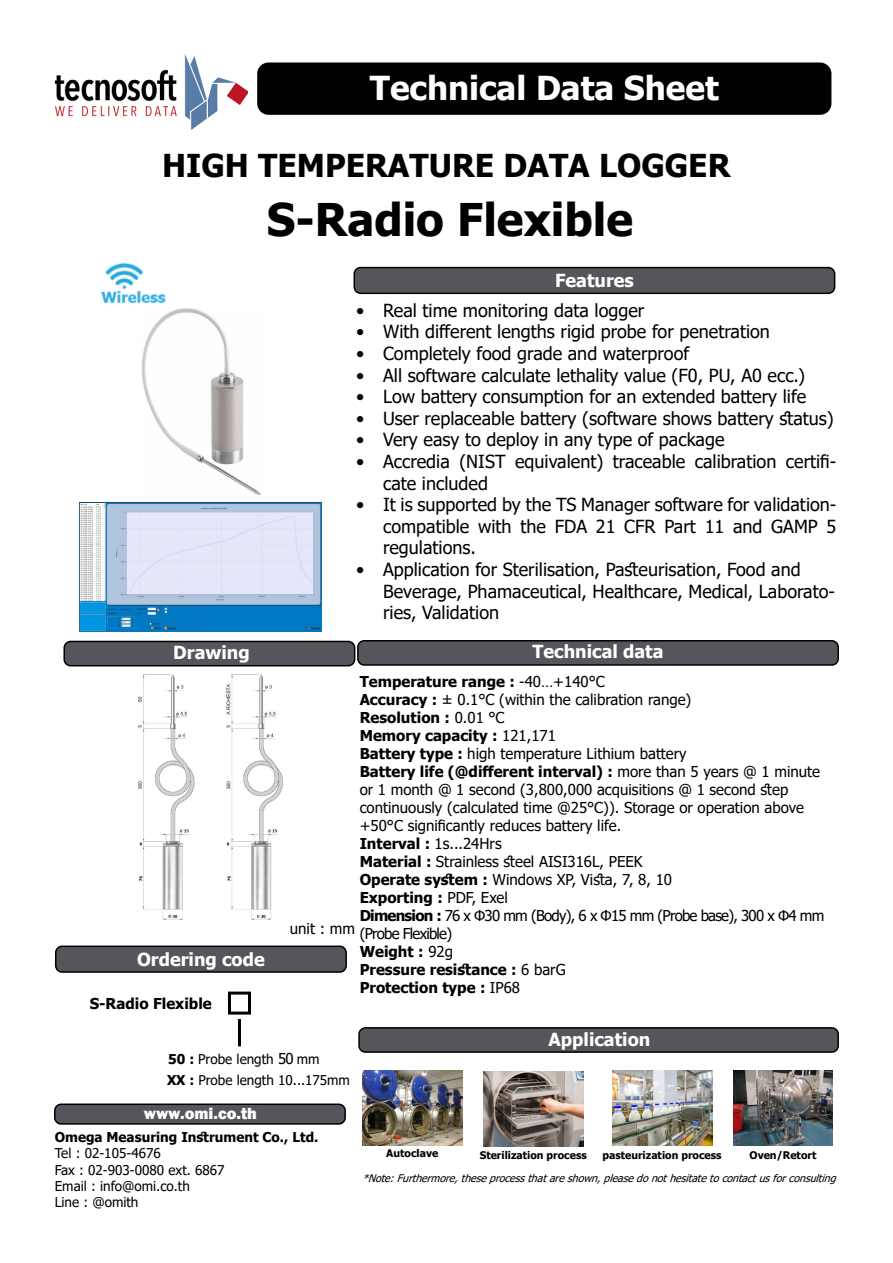
<style>
.page{position:relative;width:893px;height:1263px;background:#fff}
.page>*{position:absolute;margin:0;border:0;box-sizing:border-box;transform-origin:0 0}
.t1{font:700 45px "Tahoma";color:#000}
.t2{font:700 33px "Tahoma";color:#fff}
.t3{font:700 31.5px "Tahoma";color:#000}
.t4{font:18px/21.6px "Tahoma";color:#000}
.t5{font:700 18px "Tahoma";color:#fff}
.t6{font:800 16.5px "Franklin Gothic";color:#fff}
.t7{font:15px/18px "Tahoma";color:#000}
.t8{font:700 15px/18px "Tahoma";color:#000}
.t9{font:15px/18px "Tahoma";letter-spacing:-.05em;color:#000}
.t10{font:13.5px "Tahoma";color:#000}
.t11{font:700 13.5px "Tahoma";color:#000}
.t12{font:italic 10.5px "Tahoma";color:#000}
.t13{font:700 10.5px "Tahoma";color:#000}
.s1{font-weight:400}
.s2{font-weight:700}
.s3{font-size:15px}
</style>
<div class="page">
<div style="left:257px;top:63px;width:574px;height:52px;background:#000;border-radius:11px"></div>
<div style="left:358px;top:641px;width:480px;height:24px;background:#55555b;border-radius:6px"></div>
<div style="left:357px;top:640px;width:482px;height:26px;border:2px solid #000;border-radius:6px"></div>
<div style="left:354px;top:268px;width:481px;height:25px;background:#55555b;border-radius:6px"></div>
<div style="left:353px;top:267px;width:482px;height:27px;border:2px solid #000;border-radius:6px"></div>
<img style="left:56px;top:54px;width:192px;height:75px">
<div style="left:64px;top:641px;width:291px;height:25px;background:#55555b;border-radius:6px"></div>
<div style="left:63px;top:641px;width:292px;height:25px;border:2px solid #000;border-radius:6px"></div>
<div style="left:56px;top:946px;width:290px;height:26px;background:#55555b;border-radius:6px"></div>
<div style="left:55px;top:945px;width:292px;height:28px;border:2px solid #000;border-radius:6px"></div>
<div style="left:228px;top:991px;width:23px;height:23px;border:3px solid #000"></div>
<hr style="left:238px;top:1019px;width:3px;height:27px;background:#000">
<img style="left:141px;top:308px;width:120px;height:186px">
<img style="left:138px;top:674px;width:145px;height:246px">
<img style="left:101px;top:262px;width:65px;height:42px">
<div style="left:55px;top:1104px;width:290px;height:20px;background:#55555b;border-radius:6px"></div>
<div style="left:54px;top:1103px;width:292px;height:22px;border:2px solid #000;border-radius:6px"></div>
<img style="left:79px;top:503px;width:242px;height:128px">
<img style="left:362px;top:1071px;width:100px;height:75px">
<div style="left:359px;top:1028px;width:479px;height:24px;background:#55555b;border-radius:6px"></div>
<div style="left:358px;top:1027px;width:481px;height:26px;border:2px solid #000;border-radius:6px"></div>
<img style="left:483px;top:1071px;width:100px;height:75px">
<img style="left:612px;top:1070px;width:100px;height:75px">
<img style="left:733px;top:1070px;width:100px;height:75px">
<p class="t2" style="left:370px;top:65px;width:351px">Technical Data Sheet</p>
<p class="t3" style="left:162px;top:143px;width:570px">HIGH TEMPERATURE DATA LOGGER</p>
<p class="t1" style="left:267px;top:188px;width:368px">S-Radio Flexible</p>
<p class="t5" style="left:555px;top:267px;width:80px">Features</p>
<p class="t5" style="left:173px;top:640px;width:78px">Drawing</p>
<p class="t5" style="left:137px;top:947px;width:129px">Ordering code</p>
<p class="t8" style="left:90px;top:995px;width:124px">S-Radio Flexible</p>
<p class="t4" style="left:356px;top:300px;width:290px">• Real time monitoring data logger</p>
<p class="t4" style="left:356px;top:322px;width:415px">• With different lengths rigid probe for penetration</p>
<p class="t4" style="left:356px;top:344px;width:335px">• Completely food grade and waterproof</p>
<p class="t4" style="left:356px;top:365px;width:450px">• All software calculate lethality value (F0, PU, A0 ecc.)</p>
<p class="t4" style="left:356px;top:387px;width:452px">• Low battery consumption for an extended battery life</p>
<p class="t4" style="left:356px;top:408px;width:479px">• User replaceable battery (software shows battery status)</p>
<p class="t4" style="left:356px;top:430px;width:370px">• Very easy to deploy in any type of package</p>
<p class="t4" style="left:383px;top:452px;width:455px;text-indent:-27px">• Accredia (NIST equivalent) traceable calibration certifi&shy;cate included</p>
<p class="t4" style="left:383px;top:495px;width:455px;text-align:justify;text-indent:-27px">• It is supported by the TS Manager software for validation&shy;compatible with the FDA 21 CFR Part 11 and GAMP 5 regulations.</p>
<p class="t4" style="left:383px;top:560px;width:453px;text-indent:-27px">• Application for Sterilisation, Pasteurisation, Food and<br>Beverage, Phamaceutical, Healthcare, Medical, Laborato&shy;ries, Validation</p>
<p class="t5" style="left:532px;top:639px;width:133px">Technical data</p>
<p class="t8" style="left:360px;top:674px;width:247px">Temperature range : <span class="s1">-40…+140°C</span></p>
<p class="t7" style="left:360px;top:692px;width:333px"><span class="s2">Accuracy :</span> ± 0.1°C (within the calibration range)</p>
<p class="t8" style="left:360px;top:710px;width:146px">Resolution : <span class="s1">0.01 °C</span></p>
<p class="t8" style="left:360px;top:728px;width:198px">Memory capacity : <span class="s1">121,171</span></p>
<p class="t7" style="left:360px;top:746px;width:328px"><span class="s2">Battery type :</span> high temperature Lithium battery</p>
<p class="t7" style="left:360px;top:764px;width:462px"><span class="s2">Battery life (@different interval) :</span> more than 5 years @ 1 minute or 1 month @ 1 second (3,800,000 acquisitions @ 1 second step continuously (calculated time @25°C)). Storage or operation above +50°C significantly reduces battery life.</p>
<p class="t7" style="left:360px;top:836px;width:144px"><span class="s2">Interval :</span> 1s...24Hrs</p>
<p class="t7" style="left:360px;top:854px;width:285px"><span class="s2">Material :</span> Strainless steel AISI316L, PEEK</p>
<p class="t7" style="left:360px;top:872px;width:314px"><span class="s2">Operate system :</span> Windows XP, Vista, 7, 8, 10</p>
<p class="t8" style="left:360px;top:890px;width:150px">Exporting : <span class="s1">PDF, Exel</span></p>
<p class="t9" style="left:360px;top:908px;width:466px"><span class="s2">Dimension :</span> 76 x Φ30 mm (Body), 6 x Φ15 mm (Probe base), 300 x Φ4 mm (Probe Flexible)</p>
<p class="t8" style="left:360px;top:944px;width:208px">Weight : <span class="s1">92g<br></span>Pressure resistance : <span class="s1">6 barG</span></p>
<p class="t8" style="left:360px;top:980px;width:162px">Protection type : <span class="s1">IP68</span></p>
<p class="t7" style="left:290px;top:921px;width:67px">unit : mm</p>
<p class="t5" style="left:549px;top:1026px;width:103px">Application</p>
<p class="t10" style="left:168px;top:1050px;width:153px"><span class="s2">50 :</span> Probe length <span class="s3">50</span> mm</p>
<p class="t10" style="left:167px;top:1071px;width:184px"><span class="s2">XX :</span> Probe length 10...175mm</p>
<p class="t6" style="left:144px;top:1102px;width:115px">www.omi.co.th</p>
<p class="t11" style="left:55px;top:1128px;width:265px">Omega Measuring Instrument Co., Ltd.</p>
<p class="t10" style="left:55px;top:1144px;width:108px">Tel : 02-105-4676</p>
<p class="t10" style="left:55px;top:1160px;width:171px">Fax : 02-903-0080 ext. 6867</p>
<p class="t10" style="left:55px;top:1177px;width:137px">Email : info@omi.co.th</p>
<p class="t10" style="left:55px;top:1193px;width:85px">Line : @omith</p>
<p class="t13" style="left:386px;top:1146px;width:54px">Autoclave</p>
<p class="t13" style="left:480px;top:1147px;width:109px">Sterilization process</p>
<p class="t13" style="left:602px;top:1147px;width:121px">pasteurization process</p>
<p class="t13" style="left:750px;top:1147px;width:68px">Oven/Retort</p>
<p class="t12" style="left:362px;top:1171px;width:479px">*Note:Furthermore,theseprocessthatareshown,pleasedonothesitatetocontactusforconsulting</p>
</div>
